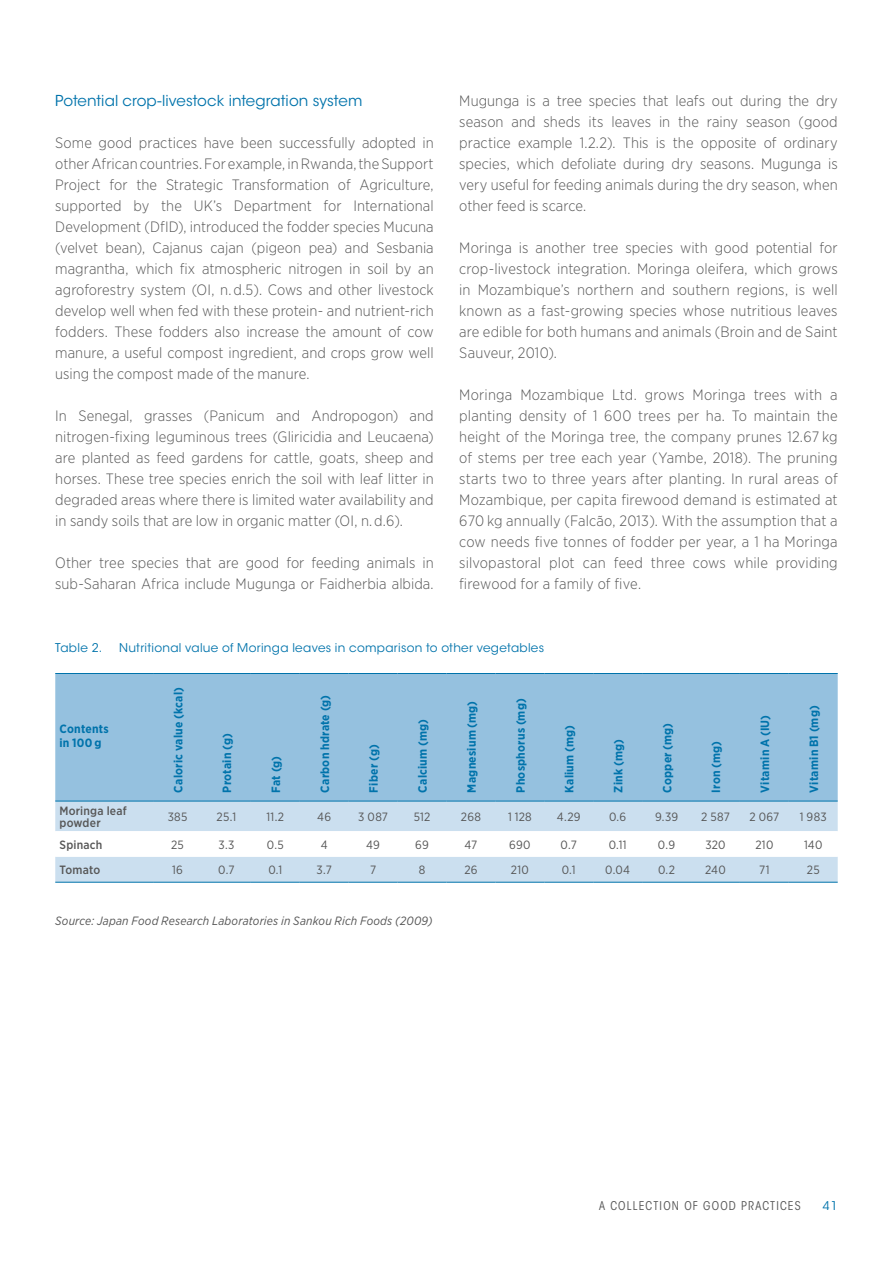
<style>
.page{position:relative;width:893px;height:1263px;background:#fff}
.page>*{position:absolute;margin:0;border:0;box-sizing:border-box;transform-origin:0 0}
.t1{font:300 15px/21px "Gotham Narrow";letter-spacing:.005em;color:#565656;text-align:justify}
.t2{font:15px "ITC Avant Garde Std";letter-spacing:.005em;color:#0073ab}
.t3{font:700 12px/14.4px "Gotham Narrow";letter-spacing:.02em;color:#0073ab}
.t4{font:12px "Gotham Narrow";letter-spacing:.02em;color:#565656}
.t5{font:12px "ITC Avant Garde Std";letter-spacing:.025em;color:#0073ab}
.t6{font:italic 12px "Gotham Narrow";letter-spacing:.015em;color:#565656}
.t7{font:500 12px/12px "Gotham Narrow";letter-spacing:.015em;color:#565656}
.t8{font:condensed 12px "ITC Avant Garde Std";letter-spacing:.1em;color:#565656}
</style>
<div class="page">
<div style="left:55px;top:674px;width:783px;height:127px;background:#95c1df"></div>
<div style="left:55px;top:802px;width:783px;height:80px;background:#cbdfef"></div>
<svg style="left:55px;top:831px;width:783px;height:26px"></svg>
<hr style="left:55px;top:673px;width:98px;height:1px;background:#0073ab">
<hr style="left:153px;top:673px;width:49px;height:1px;background:#0073ab">
<hr style="left:202px;top:673px;width:49px;height:1px;background:#0073ab">
<hr style="left:251px;top:673px;width:49px;height:1px;background:#0073ab">
<hr style="left:300px;top:673px;width:49px;height:1px;background:#0073ab">
<hr style="left:349px;top:673px;width:49px;height:1px;background:#0073ab">
<hr style="left:398px;top:673px;width:48px;height:1px;background:#0073ab">
<hr style="left:446px;top:673px;width:49px;height:1px;background:#0073ab">
<hr style="left:495px;top:673px;width:49px;height:1px;background:#0073ab">
<hr style="left:544px;top:673px;width:49px;height:1px;background:#0073ab">
<hr style="left:593px;top:673px;width:49px;height:1px;background:#0073ab">
<hr style="left:642px;top:673px;width:49px;height:1px;background:#0073ab">
<hr style="left:691px;top:673px;width:49px;height:1px;background:#0073ab">
<hr style="left:740px;top:673px;width:49px;height:1px;background:#0073ab">
<hr style="left:789px;top:673px;width:49px;height:1px;background:#0073ab">
<hr style="left:55px;top:882px;width:98px;height:1px;background:#0073ab">
<hr style="left:153px;top:882px;width:49px;height:1px;background:#0073ab">
<hr style="left:202px;top:882px;width:49px;height:1px;background:#0073ab">
<hr style="left:251px;top:882px;width:49px;height:1px;background:#0073ab">
<hr style="left:300px;top:882px;width:49px;height:1px;background:#0073ab">
<hr style="left:349px;top:882px;width:49px;height:1px;background:#0073ab">
<hr style="left:398px;top:882px;width:48px;height:1px;background:#0073ab">
<hr style="left:446px;top:882px;width:49px;height:1px;background:#0073ab">
<hr style="left:495px;top:882px;width:49px;height:1px;background:#0073ab">
<hr style="left:544px;top:882px;width:49px;height:1px;background:#0073ab">
<hr style="left:593px;top:882px;width:49px;height:1px;background:#0073ab">
<hr style="left:642px;top:882px;width:49px;height:1px;background:#0073ab">
<hr style="left:691px;top:882px;width:49px;height:1px;background:#0073ab">
<hr style="left:740px;top:882px;width:49px;height:1px;background:#0073ab">
<hr style="left:789px;top:882px;width:49px;height:1px;background:#0073ab">
<hr style="left:55px;top:801px;width:98px;height:1px;background:#0073ab">
<hr style="left:153px;top:801px;width:49px;height:1px;background:#0073ab">
<hr style="left:202px;top:801px;width:49px;height:1px;background:#0073ab">
<hr style="left:251px;top:801px;width:49px;height:1px;background:#0073ab">
<hr style="left:300px;top:801px;width:49px;height:1px;background:#0073ab">
<hr style="left:349px;top:801px;width:49px;height:1px;background:#0073ab">
<hr style="left:398px;top:801px;width:48px;height:1px;background:#0073ab">
<hr style="left:446px;top:801px;width:49px;height:1px;background:#0073ab">
<hr style="left:495px;top:801px;width:49px;height:1px;background:#0073ab">
<hr style="left:544px;top:801px;width:49px;height:1px;background:#0073ab">
<hr style="left:593px;top:801px;width:49px;height:1px;background:#0073ab">
<hr style="left:642px;top:801px;width:49px;height:1px;background:#0073ab">
<hr style="left:691px;top:801px;width:49px;height:1px;background:#0073ab">
<hr style="left:740px;top:801px;width:49px;height:1px;background:#0073ab">
<hr style="left:789px;top:801px;width:49px;height:1px;background:#0073ab">
<p class="t2" style="left:55px;top:92px;width:309px">Potential crop-livestock integration system</p>
<p class="t1" style="left:55px;top:132px;width:380px">Some good practices have been successfully adopted in other African countries. For example, in Rwanda, the Support Project for the Strategic Transformation of Agriculture, supported by the UK’s Department for International Development (DfID), introduced the fodder species Mucuna (velvet bean), Cajanus cajan (pigeon pea) and Sesbania magrantha, which fix atmospheric nitrogen in soil by an agroforestry system (OI, n. d.5). Cows and other livestock develop well when fed with these protein- and nutrient-rich fodders. These fodders also increase the amount of cow manure, a useful compost ingredient, and crops grow well using the compost made of the manure.</p>
<p class="t1" style="left:55px;top:405px;width:380px">In Senegal, grasses (Panicum and Andropogon) and nitrogen-fixing leguminous trees (Gliricidia and Leucaena) are planted as feed gardens for cattle, goats, sheep and horses. These tree species enrich the soil with leaf litter in degraded areas where there is limited water availability and in sandy soils that are low in organic matter (OI, n. d.6).</p>
<p class="t1" style="left:55px;top:552px;width:380px">Other tree species that are good for feeding animals in sub-Saharan Africa include Mugunga or Faidherbia albida.</p>
<p class="t1" style="left:459px;top:90px;width:380px">Mugunga is a tree species that leafs out during the dry season and sheds its leaves in the rainy season (good practice example 1.2.2). This is the opposite of ordinary species, which defoliate during dry seasons. Mugunga is very useful for feeding animals during the dry season, when other feed is scarce.</p>
<p class="t1" style="left:459px;top:237px;width:380px">Moringa is another tree species with good potential for crop-livestock integration. Moringa oleifera, which grows in Mozambique’s northern and southern regions, is well known as a fast-growing species whose nutritious leaves are edible for both humans and animals (Broin and de Saint Sauveur, 2010).</p>
<p class="t1" style="left:459px;top:384px;width:380px">Moringa Mozambique Ltd. grows Moringa trees with a planting density of 1 600 trees per ha. To maintain the height of the Moringa tree, the company prunes 12.67 kg of stems per tree each year (Yambe, 2018). The pruning starts two to three years after planting. In rural areas of Mozambique, per capita firewood demand is estimated at 670 kg annually (Falcão, 2013). With the assumption that a cow needs five tonnes of fodder per year, a 1 ha Moringa silvopastoral plot can feed three cows while providing firewood for a family of five.</p>
<p class="t5" style="left:55px;top:640px;width:48px">Table 2.</p>
<p class="t5" style="left:119px;top:640px;width:427px">Nutritional value of Moringa leaves in comparison to other vegetables</p>
<p class="t3" style="left:60px;top:721px;width:51px">Contents in 100 g</p>
<p class="t3" style="left:171px;top:792px;width:107px;rotate:-90deg">Caloric value (kcal)</p>
<p class="t3" style="left:220px;top:792px;width:61px;rotate:-90deg">Protain (g)</p>
<p class="t3" style="left:269px;top:792px;width:38px;rotate:-90deg">Fat (g)</p>
<p class="t3" style="left:317px;top:792px;width:99px;rotate:-90deg">Carbon hdrate (g)</p>
<p class="t3" style="left:366px;top:792px;width:49px;rotate:-90deg">Fiber (g)</p>
<p class="t3" style="left:415px;top:792px;width:75px;rotate:-90deg">Calcium (mg)</p>
<p class="t3" style="left:464px;top:792px;width:93px;rotate:-90deg">Magnesium (mg)</p>
<p class="t3" style="left:513px;top:792px;width:96px;rotate:-90deg">Phosphorus (mg)</p>
<p class="t3" style="left:562px;top:792px;width:69px;rotate:-90deg">Kalium (mg)</p>
<p class="t3" style="left:611px;top:792px;width:55px;rotate:-90deg">Zink (mg)</p>
<p class="t3" style="left:660px;top:792px;width:71px;rotate:-90deg">Copper (mg)</p>
<p class="t3" style="left:709px;top:792px;width:53px;rotate:-90deg">Iron (mg)</p>
<p class="t3" style="left:758px;top:792px;width:79px;rotate:-90deg">Vitamin A (IU)</p>
<p class="t3" style="left:806px;top:792px;width:89px;rotate:-90deg">Vitamin B1 (mg)</p>
<p class="t7" style="left:60px;top:804px;width:69px">Moringa leaf powder</p>
<p class="t4" style="left:168px;top:809px;width:21px">385</p>
<p class="t4" style="left:217px;top:809px;width:21px">25.1</p>
<p class="t4" style="left:267px;top:809px;width:19px">11.2</p>
<p class="t4" style="left:317px;top:809px;width:15px">46</p>
<p class="t4" style="left:358px;top:809px;width:31px">3 087</p>
<p class="t4" style="left:414px;top:809px;width:18px">512</p>
<p class="t4" style="left:461px;top:809px;width:21px">268</p>
<p class="t4" style="left:508px;top:809px;width:25px">1 128</p>
<p class="t4" style="left:557px;top:809px;width:25px">4.29</p>
<p class="t4" style="left:609px;top:809px;width:19px">0.6</p>
<p class="t4" style="left:655px;top:809px;width:25px">9.39</p>
<p class="t4" style="left:701px;top:809px;width:30px">2 587</p>
<p class="t4" style="left:749px;top:809px;width:32px">2 067</p>
<p class="t4" style="left:800px;top:809px;width:29px">1 983</p>
<p class="t7" style="left:60px;top:838px;width:44px">Spinach</p>
<p class="t4" style="left:171px;top:837px;width:14px">25</p>
<p class="t4" style="left:218px;top:837px;width:18px">3.3</p>
<p class="t4" style="left:267px;top:837px;width:18px">0.5</p>
<p class="t4" style="left:321px;top:837px;width:8px">4</p>
<p class="t4" style="left:366px;top:837px;width:15px">49</p>
<p class="t4" style="left:415px;top:837px;width:15px">69</p>
<p class="t4" style="left:464px;top:837px;width:14px">47</p>
<p class="t4" style="left:509px;top:837px;width:23px">690</p>
<p class="t4" style="left:561px;top:837px;width:18px">0.7</p>
<p class="t4" style="left:609px;top:837px;width:20px">0.11</p>
<p class="t4" style="left:658px;top:837px;width:19px">0.9</p>
<p class="t4" style="left:705px;top:837px;width:22px">320</p>
<p class="t4" style="left:755px;top:837px;width:19px">210</p>
<p class="t4" style="left:804px;top:837px;width:20px">140</p>
<p class="t7" style="left:60px;top:864px;width:42px">Tomato</p>
<p class="t4" style="left:172px;top:862px;width:12px">16</p>
<p class="t4" style="left:218px;top:862px;width:18px">0.7</p>
<p class="t4" style="left:268px;top:862px;width:16px">0.1</p>
<p class="t4" style="left:316px;top:862px;width:17px">3.7</p>
<p class="t4" style="left:370px;top:862px;width:8px">7</p>
<p class="t4" style="left:419px;top:862px;width:8px">8</p>
<p class="t4" style="left:464px;top:862px;width:15px">26</p>
<p class="t4" style="left:511px;top:862px;width:19px">210</p>
<p class="t4" style="left:562px;top:862px;width:16px">0.1</p>
<p class="t4" style="left:605px;top:862px;width:26px">0.04</p>
<p class="t4" style="left:658px;top:862px;width:18px">0.2</p>
<p class="t4" style="left:705px;top:862px;width:22px">240</p>
<p class="t4" style="left:759px;top:862px;width:12px">71</p>
<p class="t4" style="left:807px;top:862px;width:14px">25</p>
<p class="t6" style="left:55px;top:913px;width:379px">Source: Japan Food Research Laboratories in Sankou Rich Foods (2009)</p>
<p class="t8" style="left:599px;top:1198px;width:203px">A COLLECTION OF GOOD PRACTICES</p>
<p class="t5" style="left:823px;top:1198px;width:17px">41</p>
</div>
